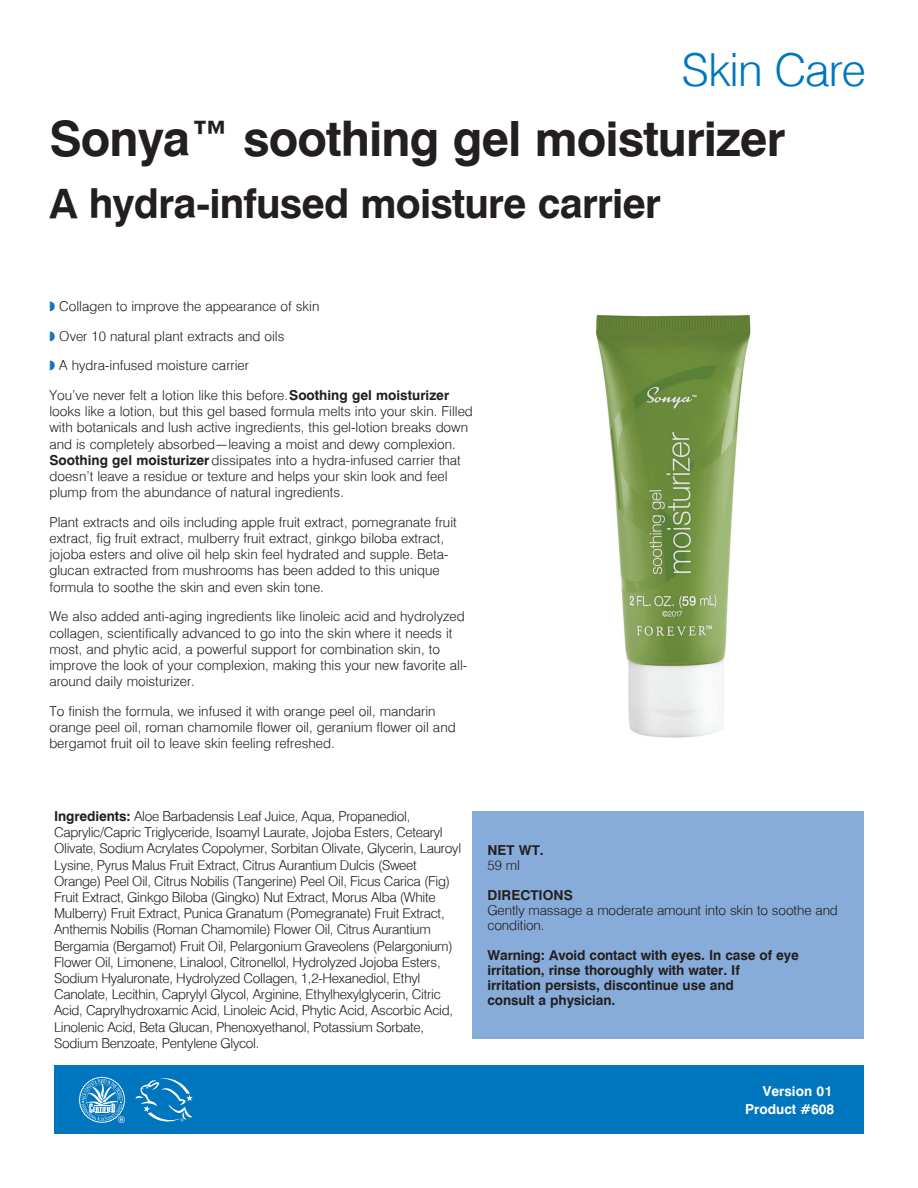
<style>
.page{position:relative;width:918px;height:1188px;background:#fff}
.page>*{position:absolute;margin:0;border:0;box-sizing:border-box;transform-origin:0 0}
.t1{font:48px "UB Helvetica Bold";letter-spacing:-.02em;color:#231f20}
.t2{font:300 45px "UB Helvetica";letter-spacing:-.02em;color:#0076be}
.t3{font:40.5px "UB Helvetica Bold";letter-spacing:-.02em;color:#231f20}
.t4{font:300 13.5px/16.2px "UB Helvetica";color:#231f20}
.t5{font:300 13.5px/16.2px "UB Helvetica";letter-spacing:-.02em;color:#231f20}
.t6{font:13.5px/15px "UB Helvetica Bold";letter-spacing:-.01em;color:#231f20}
.t7{font:13.5px/18px "UB Helvetica Bold";color:#fff;text-align:right}
.t8{font:9px "UB Helvetica";color:#fff}
.s1{color:#1773bb}
.s2{font-family:"UB Helvetica Bold";font-weight:400}
.s3{font-family:"Helvetica Neue LT Std"}
</style>
<div class="page">
<div style="left:54px;top:1066px;width:810px;height:68px;background:#0076be"></div>
<img style="left:596px;top:314px;width:155px;height:424px">
<div style="left:472px;top:811px;width:392px;height:228px;background:#88acd9"></div>
<svg style="left:135px;top:1078px;width:58px;height:44px"></svg>
<svg style="left:79px;top:1077px;width:46px;height:46px"></svg>
<h2 class="t2" style="left:682px;top:42px;width:186px">Skin Care</h2>
<h1 class="t1" style="left:49px;top:110px;width:738px">Sonya™ soothing gel moisturizer</h1>
<h3 class="t3" style="left:49px;top:178px;width:613px">A hydra-infused moisture carrier</h3>
<p class="t4" style="left:49px;top:298px;width:272px"><span class="s1">◗</span> Collagen to improve the appearance of skin</p>
<p class="t4" style="left:49px;top:321px;width:401px;line-height:29.7px"><span class="s1">◗</span> Over 10 natural plant extracts and oils<br><span class="s1">◗</span> A hydra-infused moisture carrier<br>You’ve never felt a lotion like this before. <span class="s2">Soothing gel moisturizer</span></p>
<p class="t4" style="left:49px;top:403px;width:425px">looks like a lotion, but this gel based formula melts into your skin. Filled with botanicals and lush active ingredients, this gel-lotion breaks down and is completely absorbed<span class="s3">—</span>leaving a moist and dewy complexion.<br><span class="s2">Soothing gel moisturizer</span> dissipates into a hydra-infused carrier that doesn’t leave a residue or texture and helps your skin look and feel plump from the abundance of natural ingredients.</p>
<p class="t4" style="left:49px;top:514px;width:409px">Plant extracts and oils including apple fruit extract, pomegranate fruit extract, fig fruit extract, mulberry fruit extract, ginkgo biloba extract, jojoba esters and olive oil help skin feel hydrated and supple. Beta&shy;glucan extracted from mushrooms has been added to this unique formula to soothe the skin and even skin tone.</p>
<p class="t4" style="left:49px;top:608px;width:420px">We also added anti-aging ingredients like linoleic acid and hydrolyzed collagen, scientifically advanced to go into the skin where it needs it most, and phytic acid, a powerful support for combination skin, to improve the look of your complexion, making this your new favorite all&shy;around daily moisturizer.</p>
<p class="t4" style="left:49px;top:703px;width:408px">To finish the formula, we infused it with orange peel oil, mandarin orange peel oil, roman chamomile flower oil, geranium flower oil and bergamot fruit oil to leave skin feeling refreshed.</p>
<p class="t5" style="left:54px;top:808px;width:409px"><span class="s2">Ingredients:</span> Aloe Barbadensis Leaf Juice, Aqua, Propanediol, Caprylic/Capric Triglyceride, Isoamyl Laurate, Jojoba Esters, Cetearyl Olivate, Sodium Acrylates Copolymer, Sorbitan Olivate, Glycerin, Lauroyl Lysine, Pyrus Malus Fruit Extract, Citrus Aurantium Dulcis (Sweet Orange) Peel Oil, Citrus Nobilis (Tangerine) Peel Oil, Ficus Carica (Fig)<br>Fruit Extract, Ginkgo Biloba (Gingko) Nut Extract, Morus Alba (White Mulberry) Fruit Extract, Punica Granatum (Pomegranate) Fruit Extract, Anthemis Nobilis (Roman Chamomile) Flower Oil, Citrus Aurantium Bergamia (Bergamot) Fruit Oil, Pelargonium Graveolens (Pelargonium)<br>Flower Oil, Limonene, Linalool, Citronellol, Hydrolyzed Jojoba Esters, Sodium Hyaluronate, Hydrolyzed Collagen, 1,2-Hexanediol, Ethyl Canolate, Lecithin, Caprylyl Glycol, Arginine, Ethylhexylglycerin, Citric Acid, Caprylhydroxamic Acid, Linoleic Acid, Phytic Acid, Ascorbic Acid, Linolenic Acid, Beta Glucan, Phenoxyethanol, Potassium Sorbate, Sodium Benzoate, Pentylene Glycol.</p>
<p class="t8" style="left:118px;top:1114px;width:10px">®</p>
<p class="t6" style="left:488px;top:842px;width:58px">NET WT.</p>
<p class="t4" style="left:488px;top:857px;width:34px">59 ml</p>
<p class="t6" style="left:488px;top:887px;width:87px">DIRECTIONS</p>
<p class="t4" style="left:488px;top:902px;width:352px;line-height:15px">Gently massage a moderate amount into skin to soothe and condition.</p>
<p class="t6" style="left:488px;top:947px;width:313px">Warning: Avoid contact with eyes. In case of eye irritation, rinse thoroughly with water. If<br>irritation persists, discontinue use and<br>consult a physician.</p>
<p class="t7" style="left:745px;top:1082px;width:91px">Version 01<br>Product #608</p>
</div>
